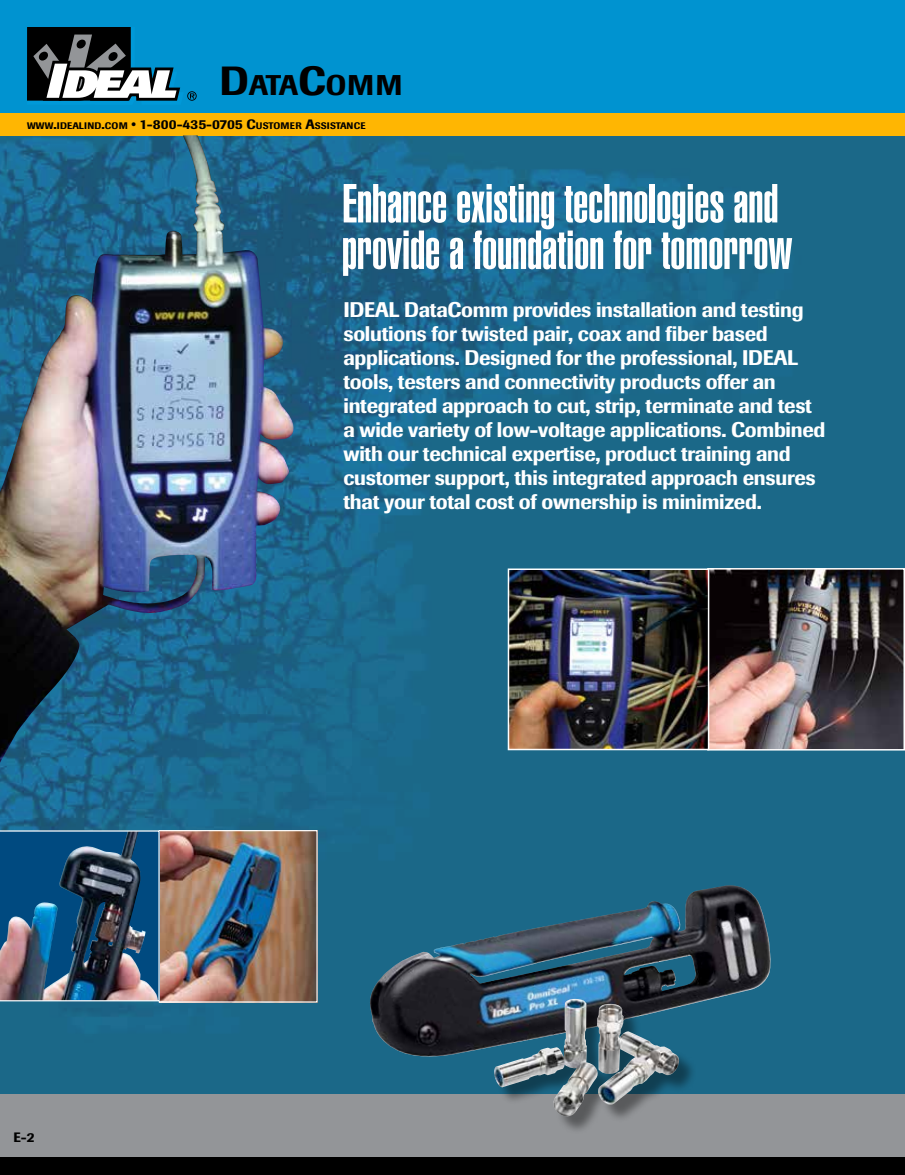
<style>
.page{position:relative;width:905px;height:1175px;background:#fff}
.page>*{position:absolute;margin:0;border:0;box-sizing:border-box;transform-origin:0 0}
.t1{font:900 extra-condensed 54px/46.5px "Helvetica";color:#fff}
.t2{font:500 28.2px "Imago";letter-spacing:-.03em;color:#000}
.t3{font:500 21px/24px "Imago";letter-spacing:-.015em;color:#fff}
.t4{font:500 13.5px "Imago";color:#000}
.t5{font:500 9.45px "Imago";letter-spacing:.02em;color:#000}
.s1{font-size:40.35px}
.s2{font-size:13.5px}
</style>
<div class="page">
<img style="left:0;top:136px;width:904px;height:958px">
<div style="left:0;top:1150px;width:904px;height:24px;background:#000"></div>
<div style="left:0;top:1094px;width:904px;height:62px;background:#939598"></div>
<img style="left:510px;top:571px;width:391px;height:176px">
<div style="left:707px;top:568px;width:197px;height:182px;border:2px solid #fff"></div>
<img style="left:368px;top:885px;width:404px;height:175px">
<div style="left:496px;top:1001px;width:201px;height:133px;background:#000;opacity:.4"></div>
<img style="left:494px;top:998px;width:182px;height:122px">
<img style="left:161px;top:832px;width:154px;height:168px">
<div style="left:159px;top:830px;width:158px;height:172px;border:1px solid #fff"></div>
<img style="left:0;top:830px;width:160px;height:171px">
<div style="left:0;top:17px;width:904px;height:119px;background:#ffb602"></div>
<div style="left:0;top:0;width:904px;height:112px;background:#0093d0"></div>
<svg style="left:27px;top:27px;width:170px;height:74px"></svg>
<div style="left:507px;top:568px;width:202px;height:182px;border:2px solid #fff"></div>
<img style="left:0;top:135px;width:295px;height:627px">
<h2 class="t2" style="left:219px;top:68px;width:184px"><span class="s1">D</span>ATA<span class="s1">C</span>OMM</h2>
<p class="t5" style="left:27px;top:120px;width:340px">WWW<span class="s2">.</span>IDEALIND<span class="s2">.</span>COM <span class="s2">• 1-800-435-0705 C</span>USTOMER <span class="s2">A</span>SSISTANCE</p>
<p class="t4" style="left:14px;top:1128px;width:27px">EE-2-2</p>
<h1 class="t1" style="left:342px;top:180px;width:452px">Enhance existing technologies and provide a foundation for tomorrow</h1>
<p class="t3" style="left:343px;top:297px;width:483px">IDEAL DataComm provides installation and testing solutions for twisted pair, coax and fiber based applications. Designed for the professional, IDEAL tools, testers and connectivity products offer an integrated approach to cut, strip, terminate and test a wide variety of low-voltage applications. Combined with our technical expertise, product training and customer support, this integrated approach ensures that your total cost of ownership is minimized.</p>
</div>
